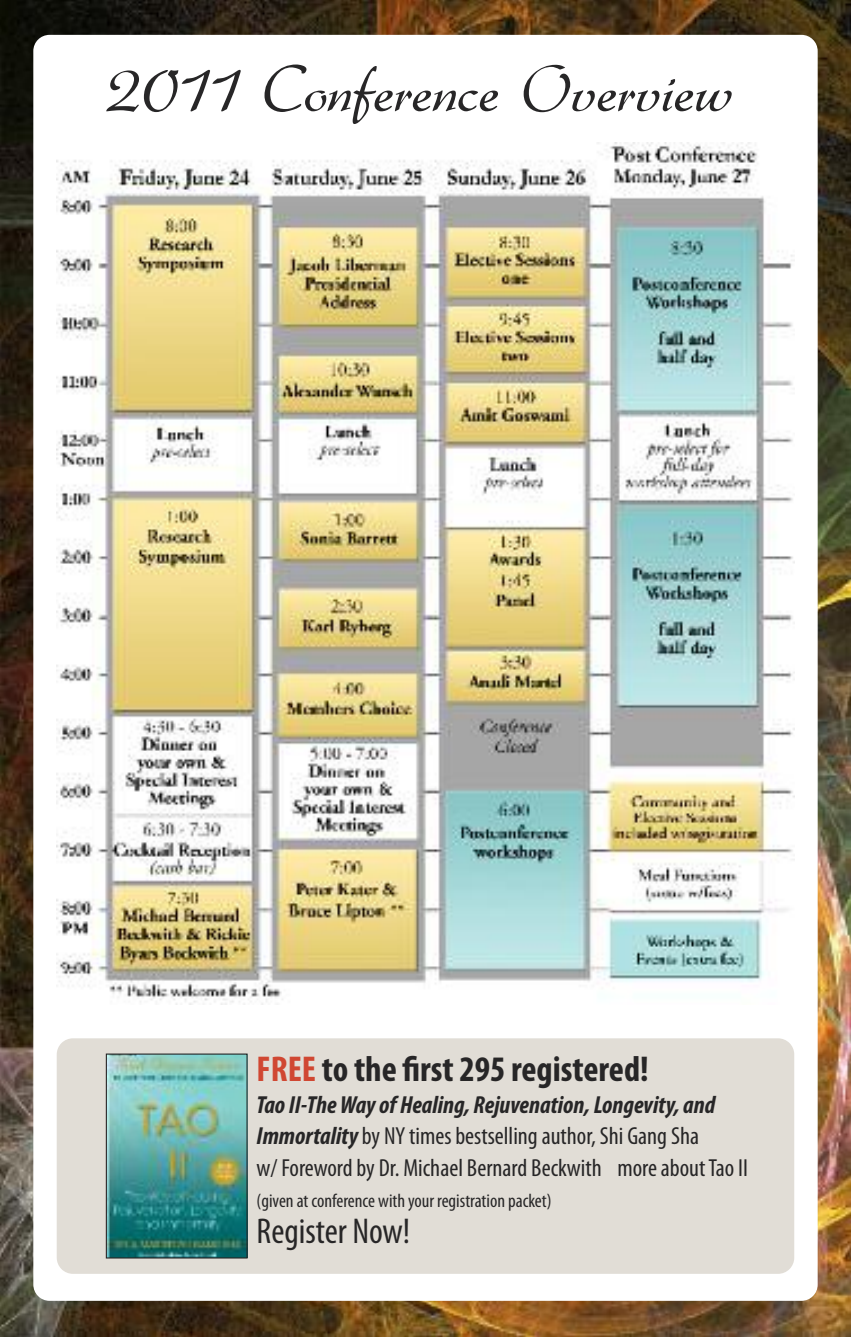
<style>
.page{position:relative;width:851px;height:1337px;background:#fff}
.page>*{position:absolute;margin:0;border:0;box-sizing:border-box;transform-origin:0 0}
.t1{font:67.5px "Gabrielle";color:#272627}
.t2{font:700 condensed 36px "Myriad Pro";color:#272627}
.t3{font:condensed 36px "Myriad Pro";color:#272627}
.t4{font:condensed 24.75px/31.5px "Myriad Pro";color:#272627}
.t5{font:condensed 19.12px "Myriad Pro";color:#272627}
.s1{color:#d04732}
.s2{font-weight:700;font-style:italic}
</style>
<div class="page">
<img style="left:0;top:0;width:850px;height:1336px">
<div style="left:33px;top:35px;width:784px;height:1265px;background:#fff;border-radius:16px"></div>
<img style="left:57px;top:143px;width:737px;height:861px">
<div style="left:57px;top:1038px;width:737px;height:235px;background:#e1ddd6"></div>
<img style="left:108px;top:1055px;width:137px;height:201px">
<div style="left:106px;top:1053px;width:141px;height:205px;border:1px solid #272627"></div>
<h1 class="t1" style="left:108px;top:50px;width:627px">2011 Conference Overview</h1>
<h2 class="t2" style="left:256px;top:1056px;width:393px"><span class="s1">fRee</span> to the first 295 registered!</h2>
<p class="t4" style="left:256px;top:1090px;width:493px"><span class="s2">Tao II-TheWay of Healing, Rejuvenation,Longevity, and<br>Immortality</span>by NY times bestselling author, Shi Gang Sha<br>w/ Foreword by Dr. Michael Bernard Beckwith more aboutTao II</p>
<p class="t5" style="left:256px;top:1194px;width:296px">(given at conference with your registration packet)</p>
<h2 class="t3" style="left:256px;top:1218px;width:155px">Register Now!</h2>
</div>
